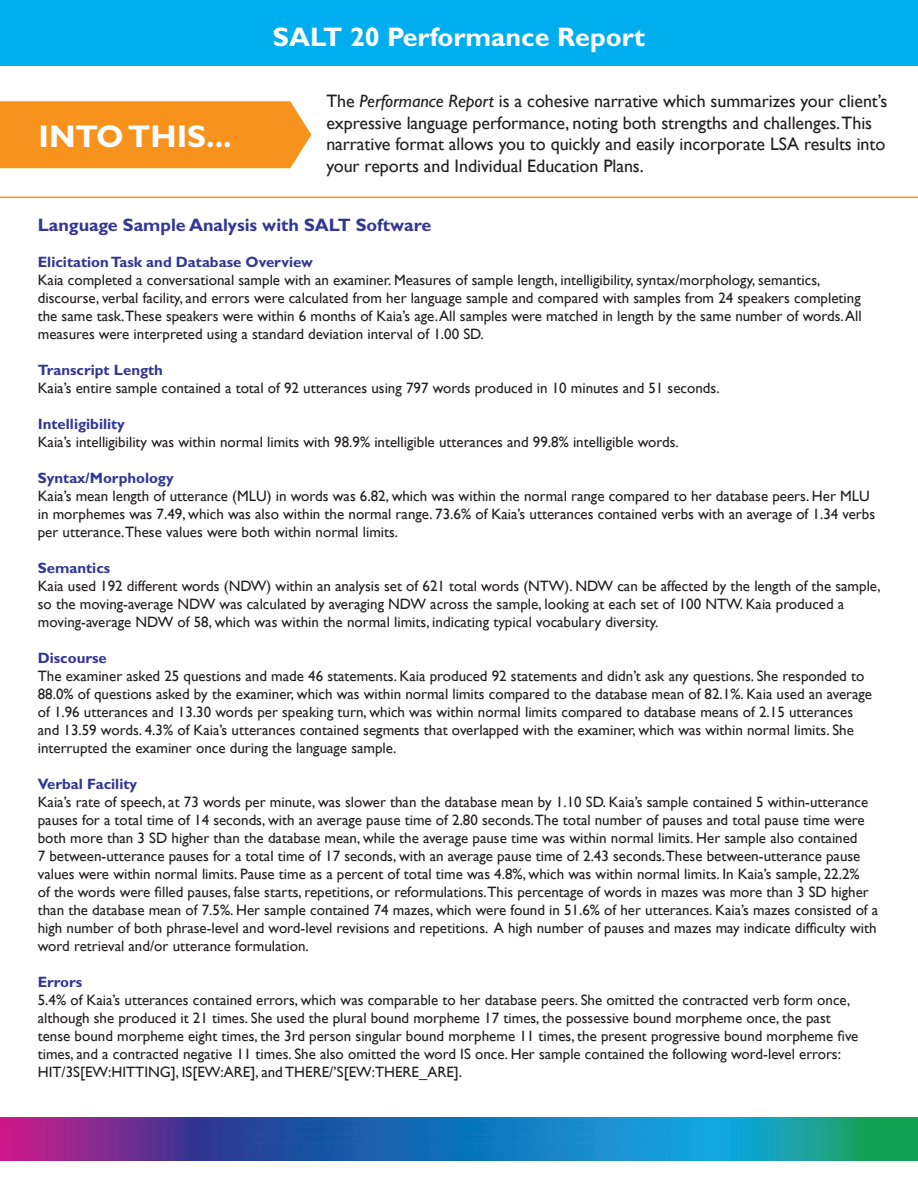
<style>
.page{position:relative;width:918px;height:1188px;background:#fff}
.page>*{position:absolute;margin:0;border:0;box-sizing:border-box;transform-origin:0 0}
.t1{font:700 31.5px "Gill Sans";color:#fff}
.t2{font:700 26.85px "Gill Sans";color:#fff}
.t3{font:18px/21.6px "Gill Sans";letter-spacing:-.005em;color:#231f20}
.t4{font:700 18px "Gill Sans";color:#323695}
.t5{font:15px/18px "Gill Sans";color:#231f20}
.t6{font:700 15px "Gill Sans";color:#323695}
.s1{font-style:italic}
</style>
<div class="page">
<div style="left:0;top:0;width:918px;height:66px;background:#00aeef"></div>
<img style="left:0;top:1118px;width:918px;height:42px">
<div style="left:0;top:101px;width:311px;height:67px;background:#f7931d"></div>
<hr style="left:0;top:197px;width:918px;height:1px;background:#f7931d">
<h1 class="t1" style="left:39px;top:117px;width:195px">INTO THIS...</h1>
<h2 class="t2" style="left:273px;top:21px;width:374px">SALT 20 Performance Report</h2>
<p class="t3" style="left:326px;top:90px;width:562px">The <span class="s1">Performance Report</span> is a cohesive narrative which summarizes your client’s expressive language performance, noting both strengths and challenges. This narrative format allows you to quickly and easily incorporate LSA results into your reports and Individual Education Plans.</p>
<p class="t4" style="left:38px;top:214px;width:395px">Language Sample Analysis with SALT Software</p>
<p class="t6" style="left:38px;top:253px;width:277px">Elicitation Task and Database Overview</p>
<p class="t5" style="left:38px;top:270px;width:825px">Kaia completed a conversational sample with an examiner. Measures of sample length, intelligibility, syntax/morphology, semantics, discourse, verbal facility, and errors were calculated from her language sample and compared with samples from 24 speakers completing the same task.These speakers were within 6 months of Kaia’s age. All samples were matched in length by the same number of words. All measures were interpreted using a standard deviation interval of 1.00 SD.</p>
<p class="t6" style="left:38px;top:361px;width:127px">Transcript Length</p>
<p class="t5" style="left:38px;top:378px;width:683px">Kaia’s entire sample contained a total of 92 utterances using 797 words produced in 10 minutes and 51 seconds.</p>
<p class="t6" style="left:38px;top:415px;width:89px">Intelligibility</p>
<p class="t5" style="left:38px;top:432px;width:643px">Kaia’s intelligibility was within normal limits with 98.9% intelligible utterances and 99.8% intelligible words.</p>
<p class="t6" style="left:38px;top:469px;width:138px">Syntax/Morphology</p>
<p class="t5" style="left:38px;top:486px;width:839px">Kaia’s mean length of utterance (MLU) in words was 6.82, which was within the normal range compared to her database peers. Her MLU in morphemes was 7.49, which was also within the normal range. 73.6% of Kaia’s utterances contained verbs with an average of 1.34 verbs per utterance.These values were both within normal limits.</p>
<p class="t6" style="left:38px;top:559px;width:74px">Semantics</p>
<p class="t5" style="left:38px;top:576px;width:844px">Kaia used 192 different words (NDW) within an analysis set of 621 total words (NTW). NDW can be affected by the length of the sample, so the moving-average NDW was calculated by averaging NDW across the sample, looking at each set of 100 NTW. Kaia produced a moving-average NDW of 58, which was within the normal limits, indicating typical vocabulary diversity.</p>
<p class="t6" style="left:38px;top:649px;width:71px">Discourse</p>
<p class="t5" style="left:38px;top:666px;width:836px">The examiner asked 25 questions and made 46 statements. Kaia produced 92 statements and didn’t ask any questions. She responded to 88.0% of questions asked by the examiner, which was within normal limits compared to the database mean of 82.1%. Kaia used an average of 1.96 utterances and 13.30 words per speaking turn, which was within normal limits compared to database means of 2.15 utterances and 13.59 words. 4.3% of Kaia’s utterances contained segments that overlapped with the examiner, which was within normal limits. She interrupted the examiner once during the language sample.</p>
<p class="t6" style="left:38px;top:775px;width:101px">Verbal Facility</p>
<p class="t5" style="left:38px;top:792px;width:842px">Kaia’s rate of speech, at 73 words per minute, was slower than the database mean by 1.10 SD. Kaia’s sample contained 5 within-utterance pauses for a total time of 14 seconds, with an average pause time of 2.80 seconds.The total number of pauses and total pause time were both more than 3 SD higher than the database mean, while the average pause time was within normal limits. Her sample also contained<br>7 between-utterance pauses for a total time of 17 seconds, with an average pause time of 2.43 seconds.These between-utterance pause values were within normal limits. Pause time as a percent of total time was 4.8%, which was within normal limits. In Kaia’s sample, 22.2%<br>of the words were filled pauses, false starts, repetitions, or reformulations.This percentage of words in mazes was more than 3 SD higher than the database mean of 7.5%. Her sample contained 74 mazes, which were found in 51.6% of her utterances. Kaia’s mazes consisted of a high number of both phrase-level and word-level revisions and repetitions. A high number of pauses and mazes may indicate difficulty with word retrieval and/or utterance formulation.</p>
<p class="t6" style="left:38px;top:973px;width:46px">Errors</p>
<p class="t5" style="left:38px;top:990px;width:822px">5.4% of Kaia’s utterances contained errors, which was comparable to her database peers. She omitted the contracted verb form once, although she produced it 21 times. She used the plural bound morpheme 17 times, the possessive bound morpheme once, the past tense bound morpheme eight times, the 3rd person singular bound morpheme 11 times, the present progressive bound morpheme five times, and a contracted negative 11 times. She also omitted the word IS once. Her sample contained the following word-level errors:<br>HIT/3S[EW:HITTING], IS[EW:ARE], and THERE/’S[EW:THERE_ARE].</p>
</div>
